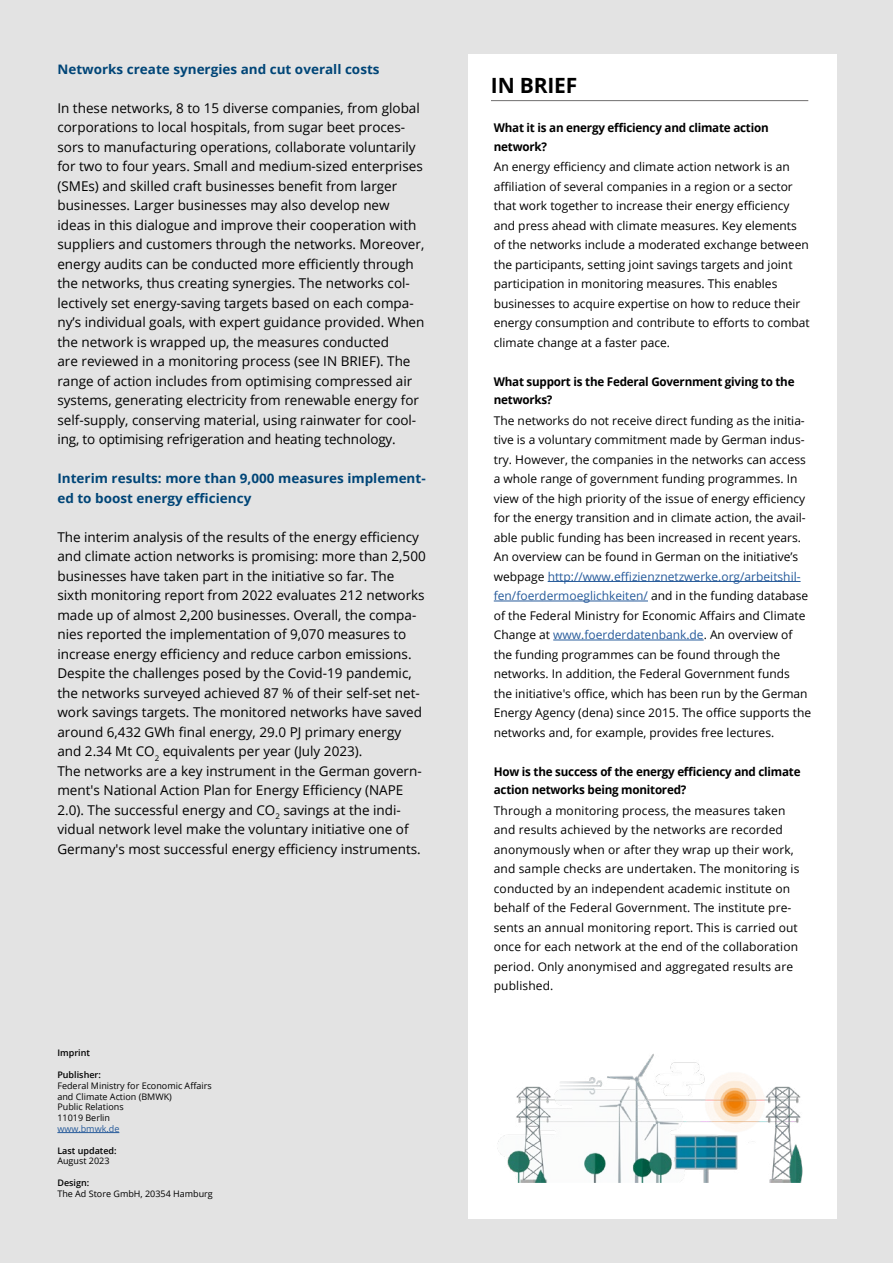
<style>
.page{position:relative;width:893px;height:1263px;background:#e3e3e3}
.page>*{position:absolute;margin:0;border:0;box-sizing:border-box;transform-origin:0 0}
.H3_HL_Infokasten{font:700 21px "Open Sans";letter-spacing:-.01em;color:#000}
.P_Copy_OpenSans_Reg_9pt{font:13.5px/19.5px "Open Sans";color:#000}
.H2_OpenSans_Bold_9pt{font:700 13.05px/19.5px "Open Sans";color:#004577}
.P_Infokasten_Copy_OpenSans_Reg_8pt{font:12px/19.5px "Open Sans";color:#000}
.H4_HL_Infokasten_Copy_OpenSans_Reg_8pt{font:700 12px/18.8px "Open Sans";letter-spacing:-.02em;color:#000}
.P_Impressum_OpenSans_Reg_6pt{font:9px/10.8px "Open Sans";color:#000}
.P_Impressum_OpenSans_Semibold_6pt{font:600 9px "Open Sans";color:#000}
.P_Impressum_OpenSans_Reg_6pt-2{font:9px "Open Sans";color:#275b9b}
.P_Impressum_OpenSans_Reg_6pt-3{font:600 9px "Open Sans";color:#000}
.s1{color:#275b9b}
</style>
<div class="page">
<div style="left:468px;top:54px;width:369px;height:1164px;background:#fff"></div>
<hr style="left:548px;top:581px;width:253px;height:1px;background:#275b9b">
<hr style="left:494px;top:601px;width:154px;height:1px;background:#275b9b">
<hr style="left:553px;top:640px;width:151px;height:1px;background:#275b9b">
<img style="left:497px;top:1054px;width:306px;height:129px">
<hr style="left:491px;top:100px;width:317px;height:1px;background:#706f6f">
<hr style="left:57px;top:1132px;width:62px;height:1px;background:#275b9b">
<h2 class="H2_OpenSans_Bold_9pt" style="left:57px;top:59px;width:324px">Networks create synergies and cut overall costs</h2>
<p class="P_Copy_OpenSans_Reg_9pt" style="left:57px;top:98px;width:369px">In these networks, 8 to 15 diverse companies, from global corporations to local hospitals, from sugar beet proces&shy;sors to manufacturing operations, collaborate voluntarily for two to four years. Small and medium-sized enterprises (SMEs) and skilled craft businesses benefit from larger businesses. Larger businesses may also develop new ideas in this dialogue and improve their cooperation with suppliers and customers through the networks. Moreover, energy audits can be conducted more efficiently through the networks, thus creating synergies. The networks col&shy;lectively set energy-saving targets based on each compa&shy;ny’s individual goals, with expert guidance provided. When the network is wrapped up, the measures conducted<br>are reviewed in a monitoring process (see IN BRIEF). The range of action includes from optimising compressed air systems, generating electricity from renewable energy for self-supply, conserving material, using rainwater for cool&shy;ing, to optimising refrigeration and heating technology.</p>
<h2 class="H2_OpenSans_Bold_9pt" style="left:57px;top:468px;width:370px">Interim results: more than 9,000 measures implement&shy;ed to boost energy efficiency</h2>
<p class="P_Copy_OpenSans_Reg_9pt" style="left:57px;top:527px;width:370px">The interim analysis of the results of the energy efficiency and climate action networks is promising: more than 2,500 businesses have taken part in the initiative so far. The sixth monitoring report from 2022 evaluates 212 networks made up of almost 2,200 businesses. Overall, the compa&shy;nies reported the implementation of 9,070 measures to increase energy efficiency and reduce carbon emissions.<br>Despite the challenges posed by the Covid-19 pandemic, the networks surveyed achieved 87 % of their self-set net&shy;work savings targets. The monitored networks have saved around 6,432 GWh final energy, 29.0 PJ primary energy and 2.34 Mt CO<sub>2</sub> equivalents per year (July 2023).<br>The networks are a key instrument in the German govern&shy;ment's National Action Plan for Energy Efficiency (NAPE 2.0). The successful energy and CO<sub>2</sub> savings at the indi&shy;vidual network level make the voluntary initiative one of Germany's most successful energy efficiency instruments.</p>
<p class="P_Impressum_OpenSans_Semibold_6pt" style="left:57px;top:1047px;width:34px">Imprint</p>
<p class="P_Impressum_OpenSans_Reg_6pt-3" style="left:57px;top:1068px;width:45px">Publisher:</p>
<p class="P_Impressum_OpenSans_Reg_6pt" style="left:57px;top:1080px;width:156px">Federal Ministry for Economic Affairs and Climate Action (BMWK)</p>
<p class="P_Impressum_OpenSans_Reg_6pt" style="left:57px;top:1101px;width:68px">Public Relations</p>
<p class="P_Impressum_OpenSans_Reg_6pt" style="left:57px;top:1112px;width:54px">11019 Berlin</p>
<p class="P_Impressum_OpenSans_Reg_6pt-2" style="left:57px;top:1122px;width:63px">www.bmwk.de</p>
<p class="P_Impressum_OpenSans_Semibold_6pt" style="left:57px;top:1144px;width:61px">Last updated:</p>
<p class="P_Impressum_OpenSans_Reg_6pt" style="left:57px;top:1155px;width:54px">August 2023</p>
<p class="P_Impressum_OpenSans_Semibold_6pt" style="left:57px;top:1176px;width:33px">Design:</p>
<p class="P_Impressum_OpenSans_Reg_6pt" style="left:57px;top:1188px;width:157px">The Ad Store GmbH, 20354 Hamburg</p>
<h3 class="H3_HL_Infokasten" style="left:491px;top:71px;width:88px">IN BRIEF</h3>
<h4 class="H4_HL_Infokasten_Copy_OpenSans_Reg_8pt" style="left:494px;top:118px;width:276px">What it is an energy efficiency and climate action network?</h4>
<p class="P_Infokasten_Copy_OpenSans_Reg_8pt" style="left:494px;top:157px;width:317px">An energy efficiency and climate action network is an affiliation of several companies in a region or a sector that work together to increase their energy efficiency and press ahead with climate measures. Key elements of the networks include a moderated exchange between the participants, setting joint savings targets and joint participation in monitoring measures. This enables businesses to acquire expertise on how to reduce their energy consumption and contribute to efforts to combat climate change at a faster pace.</p>
<h4 class="H4_HL_Infokasten_Copy_OpenSans_Reg_8pt" style="left:494px;top:371px;width:302px">What support is the Federal Government giving to the networks?</h4>
<p class="P_Infokasten_Copy_OpenSans_Reg_8pt" style="left:494px;top:410px;width:319px">The networks do not receive direct funding as the initia&shy;tive is a voluntary commitment made by German indus&shy;try. However, the companies in the networks can access a whole range of government funding programmes. In view of the high priority of the issue of energy efficiency for the energy transition and in climate action, the avail&shy;able public funding has been increased in recent years.<br>An overview can be found in German on the initiative’s webpage <span class="s1">http://www.effizienznetzwerke.org/arbeitshil&shy;fen/foerdermoeglichkeiten/</span> and in the funding database of the Federal Ministry for Economic Affairs and Climate Change at <span class="s1">www.foerderdatenbank.de</span>. An overview of the funding programmes can be found through the networks. In addition, the Federal Government funds the initiative's office, which has been run by the German Energy Agency (dena) since 2015. The office supports the networks and, for example, provides free lectures.</p>
<h4 class="H4_HL_Infokasten_Copy_OpenSans_Reg_8pt" style="left:494px;top:761px;width:308px">How is the success of the energy efficiency and climate action networks being monitored?</h4>
<p class="P_Infokasten_Copy_OpenSans_Reg_8pt" style="left:494px;top:800px;width:307px">Through a monitoring process, the measures taken and results achieved by the networks are recorded anonymously when or after they wrap up their work, and sample checks are undertaken. The monitoring is conducted by an independent academic institute on behalf of the Federal Government. The institute pre&shy;sents an annual monitoring report. This is carried out once for each network at the end of the collaboration period. Only anonymised and aggregated results are published.</p>
</div>
